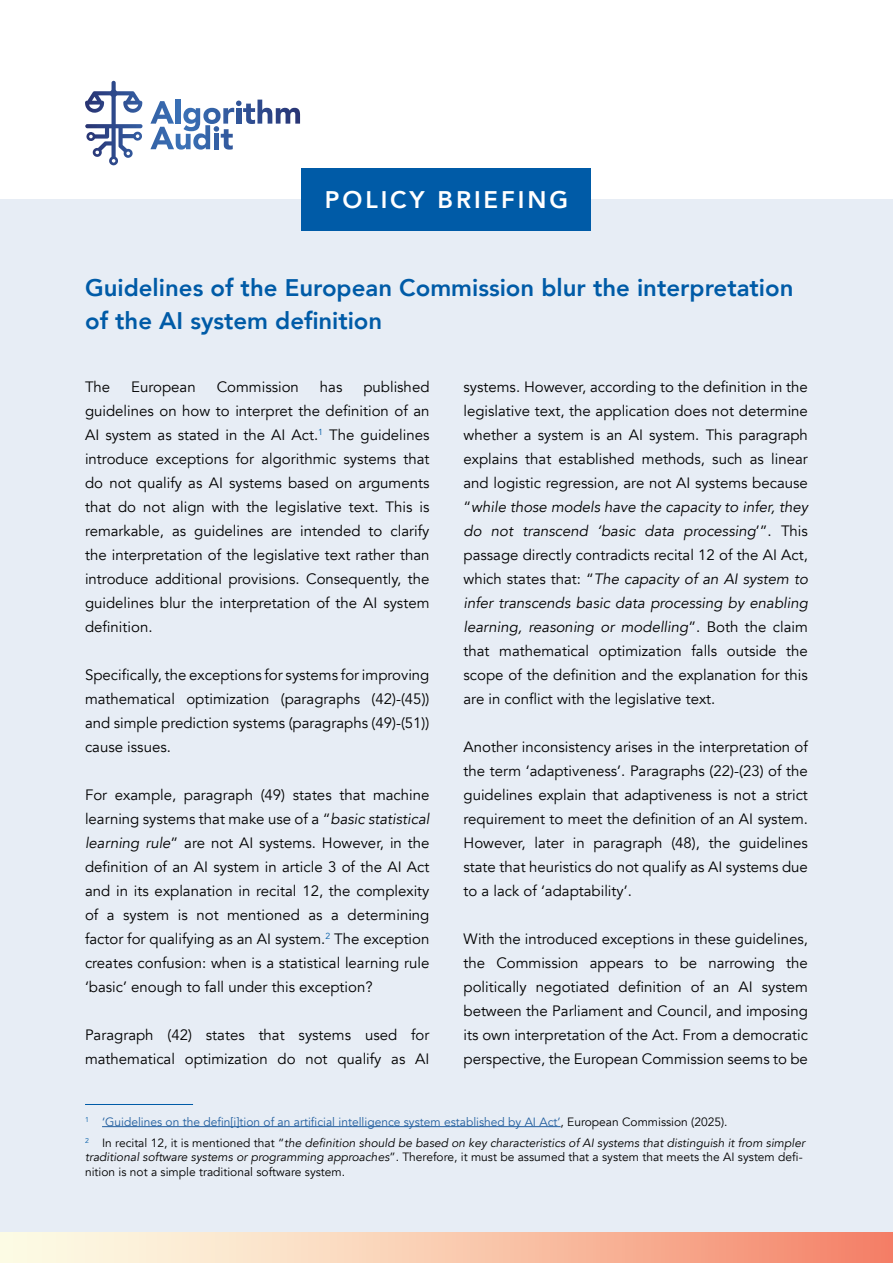
<style>
.page{position:relative;width:893px;height:1263px;background:#fff}
.page>*{position:absolute;margin:0;border:0;box-sizing:border-box;transform-origin:0 0}
.t1{font:800 24px/33px "Avenir";color:#005ba7}
.t2{font:800 24px "Avenir";letter-spacing:.12em;color:#fff}
.t3{font:15px/24px "Avenir";color:#000;text-align:justify}
.t4{font:italic 12px/21.3px "Avenir";color:#000}
.t5{font:12px/14.4px "Avenir";color:#000}
.s1{font-style:italic}
.s2{font-style:normal;color:#215e9e}
.s3{font-style:normal}
</style>
<div class="page">
<div style="left:0;top:200px;width:893px;height:1063px;background:#e7edf5"></div>
<hr style="left:85px;top:1104px;width:108px;height:1px;background:#005ba7">
<hr style="left:102px;top:1126px;width:459px;height:1px;background:#215e9e">
<svg style="left:85px;top:82px;width:39px;height:83px"></svg>
<svg style="left:150px;top:100px;width:150px;height:50px"></svg>
<div style="left:302px;top:168px;width:289px;height:63px;background:#005ba7"></div>
<div style="left:0;top:1233px;width:893px;height:30px;background:linear-gradient(to right,#fdffef,#f5866a)"></div>
<h1 class="t2" style="left:325px;top:181px;width:244px">POLICY BRIEFING</h1>
<h1 class="t1" style="left:85px;top:271px;width:710px">Guidelines of the European Commission blur the interpretation of the AI system definition</h1>
<p class="t3" style="left:85px;top:375px;width:346px;text-indent:278px">published guidelines on how to interpret the definition of an AI system as stated in the AI Act.<sup>1</sup> The guidelines introduce exceptions for algorithmic systems that do not qualify as AI systems based on arguments that do not align with the legislative text. This is remarkable, as guidelines are intended to clarify the interpretation of the legislative text rather than introduce additional provisions. Consequently, the guidelines blur the interpretation of the AI system definition.</p>
<p class="t3" style="left:85px;top:663px;width:346px">Specifically, the exceptions for systems for improving mathematical optimization (paragraphs (42)-(45)) and simple prediction systems (paragraphs (49)-(51)) cause issues.</p>
<p class="t3" style="left:85px;top:783px;width:346px">For example, paragraph (49) states that machine learning systems that make use of a “<span class="s1">basic statistical learning rule</span>” are not AI systems. However, in the definition of an AI system in article 3 of the AI Act and in its explanation in recital 12, the complexity of a system is not mentioned as a determining factor for qualifying as an AI system.<sup>2</sup> The exception creates confusion: when is a statistical learning rule ‘basic’ enough to fall under this exception?</p>
<p class="t3" style="left:85px;top:1023px;width:346px">Paragraph (42) states that systems used for mathematical optimization do not qualify as AI</p>
<p class="t3" style="left:85px;top:375px;width:27px">The</p>
<p class="t3" style="left:131px;top:375px;width:66px">European</p>
<p class="t3" style="left:217px;top:375px;width:84px">Commission</p>
<p class="t3" style="left:320px;top:375px;width:24px">has</p>
<p class="t3" style="left:463px;top:375px;width:346px">systems. However, according to the definition in the legislative text, the application does not determine whether a system is an AI system. This paragraph explains that established methods, such as linear and logistic regression, are not AI systems because “<span class="s1">while those models have the capacity to infer, they do not transcend ‘basic data processing</span>’”. This passage directly contradicts recital 12 of the AI Act, which states that: “<span class="s1">The capacity of an AI system to infer transcends basic data processing by enabling learning, reasoning or modelling</span>”. Both the claim that mathematical optimization falls outside the scope of the definition and the explanation for this are in conflict with the legislative text.</p>
<p class="t3" style="left:463px;top:735px;width:346px">Another inconsistency arises in the interpretation of the term ‘adaptiveness’. Paragraphs (22)-(23) of the guidelines explain that adaptiveness is not a strict requirement to meet the definition of an AI system.<br>However, later in paragraph (48), the guidelines state that heuristics do not qualify as AI systems due to a lack of ‘adaptability’.</p>
<p class="t3" style="left:463px;top:927px;width:346px">With the introduced exceptions in these guidelines, the Commission appears to be narrowing the politically negotiated definition of an AI system between the Parliament and Council, and imposing its own interpretation of the Act. From a democratic perspective, the European Commission seems to be</p>
<p class="t4" style="left:85px;top:1111px;width:721px"><sup>1</sup> <span class="s2">‘Guidelines on the defin[i]tion of an artificial intelligence system established by AI Act’</span><span class="s3">, European Commission (2025).<br></span><sup>2</sup> <span class="s3">In recital 12, it is mentioned that “</span>the definition should be based on key characteristics of AI systems that distinguish it from simpler</p>
<p class="t5" style="left:85px;top:1150px;width:719px"><span class="s1">traditional software systems or programming approaches</span>”. Therefore, it must be assumed that a system that meets the AI system defi&shy;nition is not a simple traditional software system.</p>
</div>
